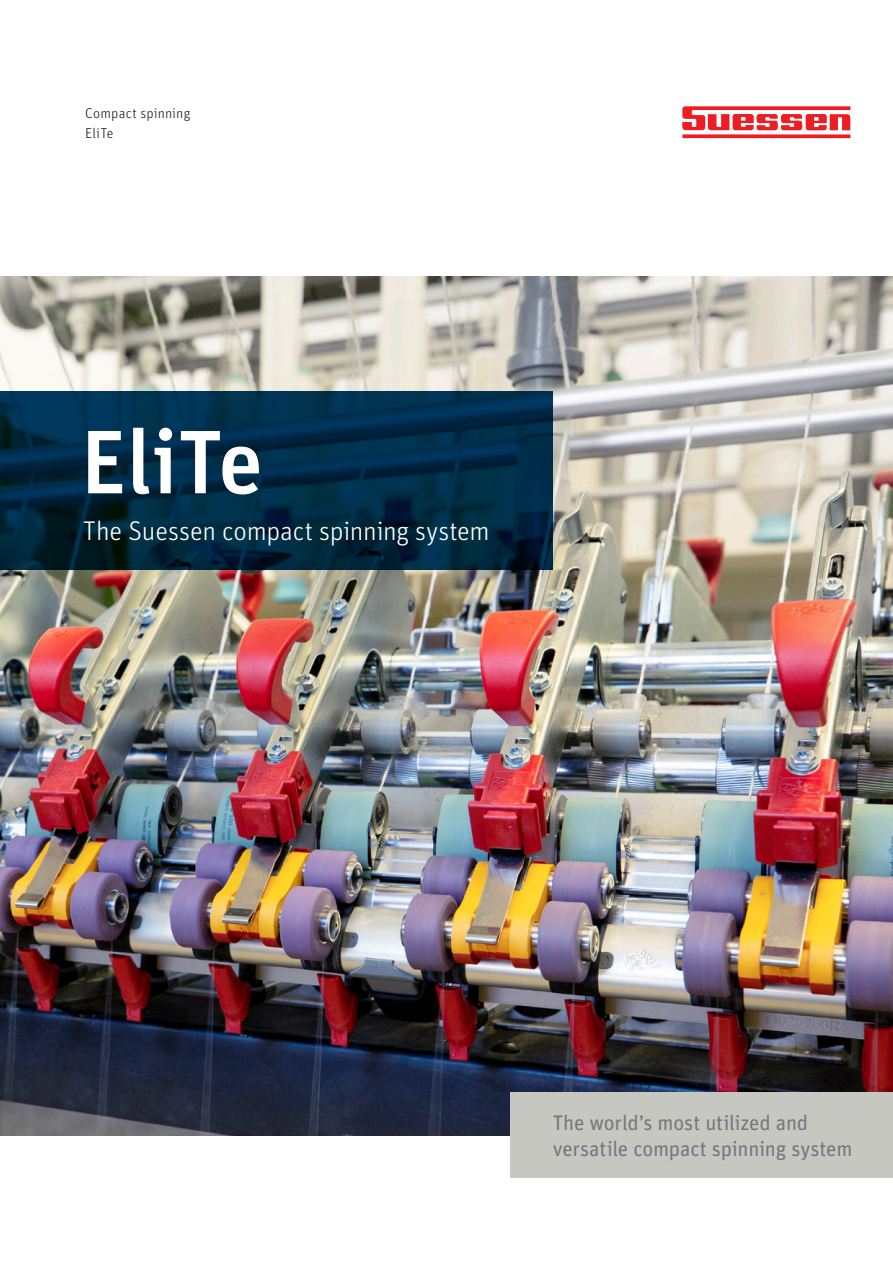
<style>
.page{position:relative;width:893px;height:1263px;background:#fff}
.page>*{position:absolute;margin:0;border:0;box-sizing:border-box;transform-origin:0 0}
.t1{font:500 90px "Unit Pro";letter-spacing:-.005em;color:#fff}
.t2{font:300 27px "Unit Pro";letter-spacing:-.01em;color:#fff}
.t3{font:21px/25.5px "Unit Pro";letter-spacing:-.01em;color:#76787b}
.t4{font:300 14.25px/20.5px "Unit Pro";letter-spacing:.01em;color:#231f20}
</style>
<div class="page">
<img style="left:0;top:276px;width:893px;height:859px">
<svg style="left:0;top:391px;width:553px;height:179px;background:#002a44"></svg>
<div style="left:510px;top:1093px;width:383px;height:85px;background:#c7c7c1"></div>
<svg style="left:682px;top:106px;width:168px;height:32px"></svg>
<p class="t4" style="left:85px;top:102px;width:107px">Compact spinning<br>EliTe</p>
<h1 class="t1" style="left:81px;top:394px;width:184px">EliTe</h1>
<p class="t2" style="left:83px;top:512px;width:408px">The Suessen compact spinning system</p>
<p class="t3" style="left:553px;top:1109px;width:301px">The world’s most utilized and versatile compact spinning system</p>
</div>
